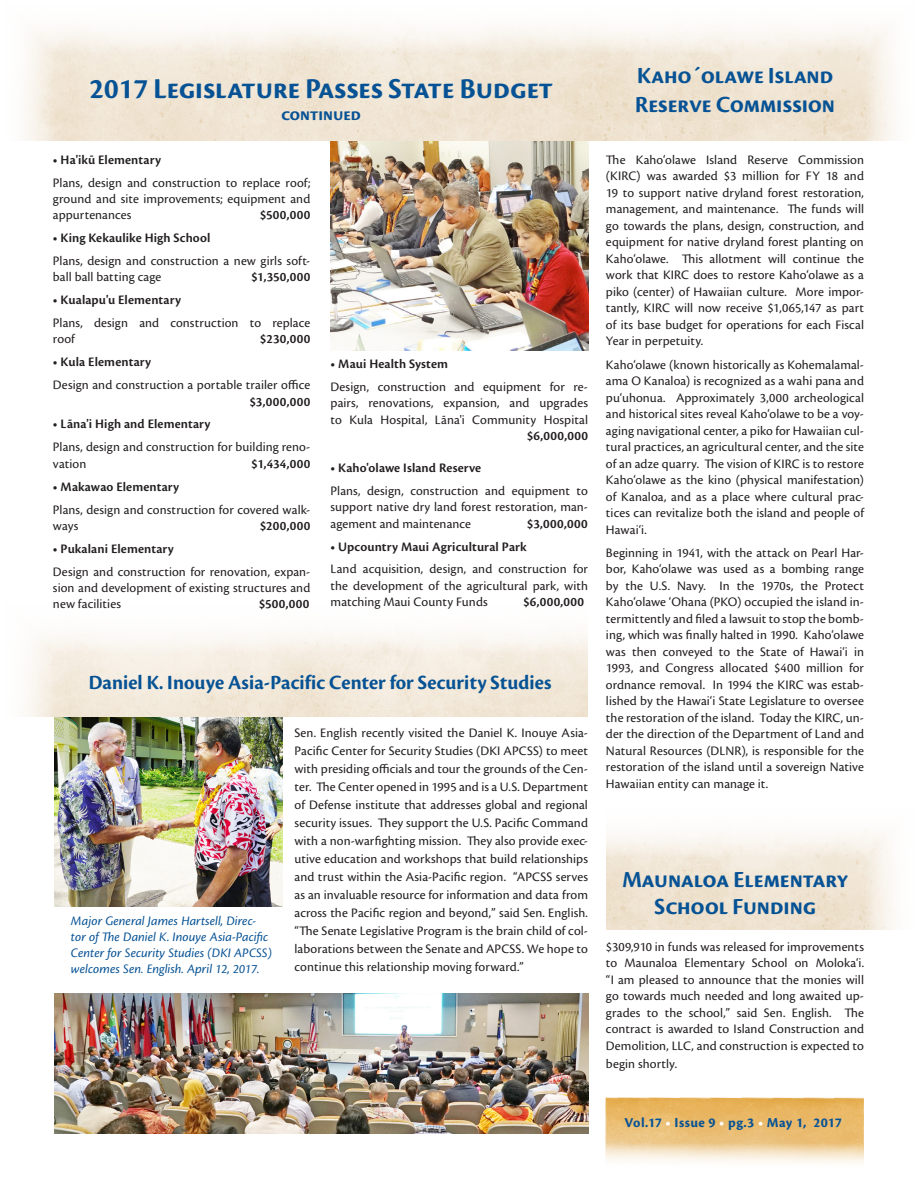
<style>
.page{position:relative;width:918px;height:1188px;background:#fff}
.page>*{position:absolute;margin:0;border:0;box-sizing:border-box;transform-origin:0 0}
.Senate_Headline{font:30px "Cronos Pro Bold Disp";letter-spacing:.005em;color:#065294}
.Senate_Headline-2{font:24px/28.8px "Cronos Pro Bold Disp";color:#065294}
.Senate_Headline-3{font:21px "Cronos Pro Bold Disp";letter-spacing:.005em;color:#065294}
.Senate_Headline-4{font:18px "Cronos Pro Bold Disp";color:#065294}
.Emphasis{font:700 14.25px "Cronos Pro";letter-spacing:.005em;color:#065294}
.Cronos_Paragraph{font:13.5px/16.5px "Cronos Pro";letter-spacing:.005em;color:#231f20;text-align:justify}
.Cronos_Paragraph-2{font:600 13.5px "Cronos Pro";letter-spacing:.01em;color:#231f20}
.t1{font:italic 13.5px/16.2px "Cronos Pro";letter-spacing:.005em;color:#065294}
.s1{font-weight:600}
.s2{color:#fff}
</style>
<div class="page">
<img style="left:331px;top:140px;width:258px;height:211px">
<img style="left:55px;top:994px;width:533px;height:140px">
<img style="left:54px;top:717px;width:228px;height:189px">
<img style="left:606px;top:830px;width:289px;height:99px">
<img style="left:24px;top:26px;width:871px;height:114px">
<img style="left:606px;top:1097px;width:258px;height:66px">
<p class="Senate_Headline" style="left:89px;top:72px;width:465px">2017 Legislature Passes State Budget</p>
<p class="Senate_Headline-4" style="left:281px;top:104px;width:81px">continued</p>
<p class="Cronos_Paragraph-2" style="left:53px;top:152px;width:109px">• Ha'ikū Elementary</p>
<p class="Cronos_Paragraph" style="left:53px;top:175px;width:259px">Plans, design and construction to replace roof; ground and site improvements; equipment and appurtenances</p>
<p class="Cronos_Paragraph-2" style="left:260px;top:207px;width:52px">$500,000</p>
<p class="Cronos_Paragraph-2" style="left:53px;top:230px;width:159px">• King Kekaulike High School</p>
<p class="Cronos_Paragraph" style="left:53px;top:253px;width:259px">Plans, design and construction a new girls soft&shy;ball ball batting cage</p>
<p class="Cronos_Paragraph-2" style="left:251px;top:269px;width:61px">$1,350,000</p>
<p class="Cronos_Paragraph-2" style="left:53px;top:292px;width:130px">• Kualapu'u Elementary</p>
<p class="Cronos_Paragraph" style="left:53px;top:315px;width:259px">Plans, design and construction to replace roof</p>
<p class="Cronos_Paragraph-2" style="left:260px;top:331px;width:52px">$230,000</p>
<p class="Cronos_Paragraph-2" style="left:53px;top:354px;width:100px">• Kula Elementary</p>
<p class="Cronos_Paragraph" style="left:53px;top:377px;width:259px;text-align:right">Design and construction a portable trailer office <span class="s1">$3,000,000</span></p>
<p class="Cronos_Paragraph-2" style="left:53px;top:417px;width:159px">• Lāna'i High and Elementary</p>
<p class="Cronos_Paragraph" style="left:53px;top:439px;width:259px">Plans, design and construction for building reno&shy;vation</p>
<p class="Cronos_Paragraph-2" style="left:251px;top:456px;width:61px">$1,434,000</p>
<p class="Cronos_Paragraph-2" style="left:53px;top:479px;width:128px">• Makawao Elementary</p>
<p class="Cronos_Paragraph" style="left:53px;top:501px;width:259px">Plans, design and construction for covered walk&shy;ways</p>
<p class="Cronos_Paragraph-2" style="left:260px;top:518px;width:52px">$200,000</p>
<p class="Cronos_Paragraph-2" style="left:53px;top:541px;width:122px">• Pukalani Elementary</p>
<p class="Cronos_Paragraph" style="left:53px;top:563px;width:259px">Design and construction for renovation, expan&shy;sion and development of existing structures and new facilities</p>
<p class="Cronos_Paragraph-2" style="left:259px;top:596px;width:52px">$500,000</p>
<p class="Cronos_Paragraph-2" style="left:331px;top:356px;width:119px">• Maui Health System</p>
<p class="Cronos_Paragraph" style="left:331px;top:379px;width:259px;text-align:right">Design, construction and equipment for re&shy;pairs, renovations, expansion, and upgrades to Kula Hospital, Lāna'i Community Hospital <span class="s1">$6,000,000</span></p>
<p class="Cronos_Paragraph-2" style="left:331px;top:460px;width:152px">• Kaho'olawe Island Reserve</p>
<p class="Cronos_Paragraph" style="left:331px;top:483px;width:259px">Plans, design, construction and equipment to support native dry land forest restoration, man&shy;agement and maintenance</p>
<p class="Cronos_Paragraph-2" style="left:527px;top:516px;width:62px">$3,000,000</p>
<p class="Cronos_Paragraph-2" style="left:331px;top:539px;width:197px">• Upcountry Maui Agricultural Park</p>
<p class="Cronos_Paragraph" style="left:331px;top:561px;width:259px">Land acquisition, design, and construction for the development of the agricultural park, with matching Maui County Funds</p>
<p class="Cronos_Paragraph-2" style="left:523px;top:594px;width:63px">$6,000,000</p>
<p class="Senate_Headline-3" style="left:89px;top:670px;width:464px">Daniel K. Inouye Asia-Pacific Center for Security Studies</p>
<p class="t1" style="left:71px;top:913px;width:202px">Major General James Hartsell, Direc&shy;tor of The Daniel K. Inouye Asia-Pacific Center for Security Studies (DKI APCSS) welcomes Sen. English. April 12, 2017.</p>
<p class="Cronos_Paragraph" style="left:295px;top:724px;width:295px;line-height:18px">Sen. English recently visited the Daniel K. Inouye Asia-Pacific Center for Security Studies (DKI APCSS) to meet with presiding officials and tour the grounds of the Cen&shy;ter. The Center opened in 1995 and is a U.S. Department of Defense institute that addresses global and regional security issues. They support the U.S. Pacific Command with a non-warfighting mission. They also provide exec&shy;utive education and workshops that build relationships and trust within the Asia-Pacific region. “APCSS serves as an invaluable resource for information and data from across the Pacific region and beyond,” said Sen. English. “The Senate Legislative Program is the brain child of col&shy;laborations between the Senate and APCSS. We hope to continue this relationship moving forward.”</p>
<p class="Senate_Headline-2" style="left:635px;top:62px;width:201px">Kaho´olawe Island<br>Reserve Commission</p>
<p class="Cronos_Paragraph" style="left:606px;top:151px;width:260px">The Kaho‘olawe Island Reserve Commission (KIRC) was awarded $3 million for FY 18 and 19 to support native dryland forest restoration, management, and maintenance. The funds will go towards the plans, design, construction, and equipment for native dryland forest planting on Kaho‘olawe. This allotment will continue the work that KIRC does to restore Kaho‘olawe as a piko (center) of Hawaiian culture. More impor&shy;tantly, KIRC will now receive $1,065,147 as part of its base budget for operations for each Fiscal Year in perpetuity.</p>
<p class="Cronos_Paragraph" style="left:606px;top:356px;width:260px">Kaho‘olawe (known historically as Kohemalamal&shy;ama O Kanaloa) is recognized as a wahi pana and pu‘uhonua. Approximately 3,000 archeological and historical sites reveal Kaho‘olawe to be a voy&shy;aging navigational center, a piko for Hawaiian cul&shy;tural practices, an agricultural center, and the site of an adze quarry. The vision of KIRC is to restore Kaho‘olawe as the kino (physical manifestation) of Kanaloa, and as a place where cultural prac&shy;tices can revitalize both the island and people of Hawai‘i.</p>
<p class="Cronos_Paragraph" style="left:606px;top:544px;width:260px">Beginning in 1941, with the attack on Pearl Har&shy;bor, Kaho‘olawe was used as a bombing range by the U.S. Navy. In the 1970s, the Protect Kaho‘olawe ‘Ohana (PKO) occupied the island in&shy;termittently and filed a lawsuit to stop the bomb&shy;ing, which was finally halted in 1990. Kaho‘olawe was then conveyed to the State of Hawai‘i in 1993, and Congress allocated $400 million for ordnance removal. In 1994 the KIRC was estab&shy;lished by the Hawai‘i State Legislature to oversee the restoration of the island. Today the KIRC, un&shy;der the direction of the Department of Land and Natural Resources (DLNR), is responsible for the restoration of the island until a sovereign Native Hawaiian entity can manage it.</p>
<p class="Senate_Headline-2" style="left:622px;top:866px;width:227px;line-height:27px;text-align:center">Maunaloa Elementary<br>School Funding</p>
<p class="Cronos_Paragraph" style="left:606px;top:938px;width:260px">$309,910 in funds was released for improvements to Maunaloa Elementary School on Moloka‘i. “I am pleased to announce that the monies will go towards much needed and long awaited up&shy;grades to the school,” said Sen. English. The contract is awarded to Island Construction and Demolition, LLC, and construction is expected to</p>
<p class="Cronos_Paragraph" style="left:606px;top:1055px;width:73px">begin shortly.</p>
<p class="Emphasis" style="left:625px;top:1114px;width:219px">Vol.17 <span class="s2">•</span> Issue 9 <span class="s2">•</span> pg.3 <span class="s2">•</span> May 1, 2017</p>
</div>
